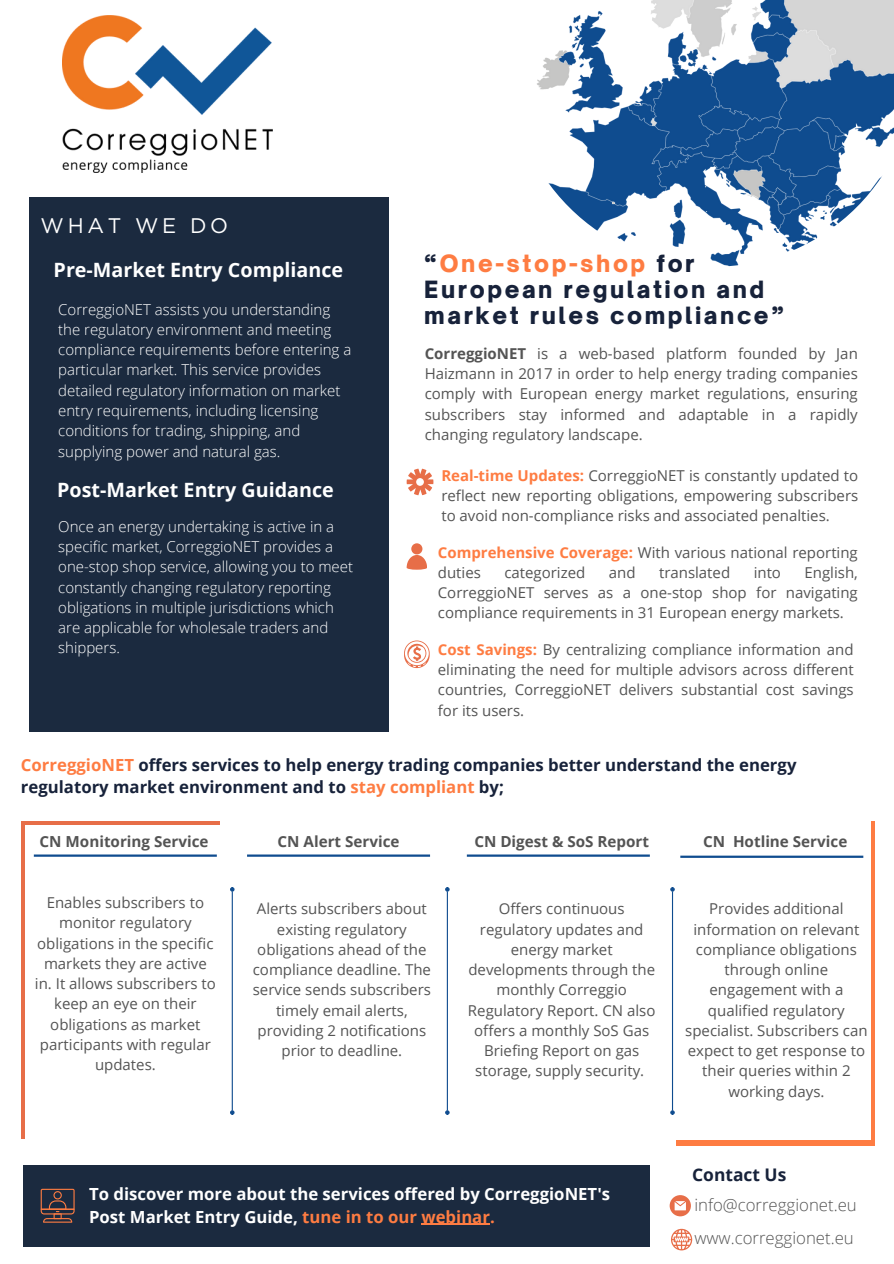
<style>
.page{position:relative;width:894px;height:1264px;background:#fff}
.page>*{position:absolute;margin:0;border:0;box-sizing:border-box;transform-origin:0 0}
.t1{font:900 22.8px/25.8px "Open Sauce One";letter-spacing:.115em;color:#17223a}
.t2{font:21.15px "Gotham";letter-spacing:.175em;color:#fff}
.t3{font:700 19.65px "Open Sans";color:#fff}
.t4{font:700 17.4px "Open Sans";color:#17223a}
.t5{font:300 16.8px "Open Sans";color:#545454}
.t6{font:700 16.65px/22.5px "Open Sans";color:#17223a}
.t7{font:700 16.65px/22.5px "Open Sans";color:#fff}
.t8{font:700 15.15px "Open Sans";color:#545454}
.t9{font:15px/20.2px "Open Sans";color:#545454;text-align:justify}
.t10{font:300 15px/20.2px "Open Sans";color:#fff}
.s1{color:#fe7c42}
.s2{font-weight:700}
.s3{font-weight:700;color:#fe7c42}
</style>
<div class="page">
<div style="left:29px;top:197px;width:359px;height:534px;background:#1b2a3f"></div>
<svg style="left:406px;top:468px;width:27px;height:27px"></svg>
<div style="left:21px;top:820px;width:198px;height:318px;background:#e76e48"></div>
<img style="left:63px;top:15px;width:209px;height:158px">
<img style="left:537px;top:0;width:356px;height:267px">
<svg style="left:404px;top:640px;width:25px;height:28px"></svg>
<svg style="left:406px;top:543px;width:21px;height:26px"></svg>
<svg style="left:676px;top:821px;width:198px;height:324px;background:#fe8e5c"></svg>
<div style="left:25px;top:825px;width:198px;height:314px;background:#fff"></div>
<div style="left:671px;top:817px;width:199px;height:323px;background:#fff"></div>
<hr style="left:34px;top:854px;width:183px;height:2px;background:#0f4c8f">
<hr style="left:247px;top:854px;width:183px;height:2px;background:#0f4c8f">
<hr style="left:466px;top:854px;width:183px;height:2px;background:#0f4c8f">
<hr style="left:680px;top:855px;width:183px;height:2px;background:#0f4c8f">
<svg style="left:669px;top:1195px;width:21px;height:21px"></svg>
<svg style="left:671px;top:1228px;width:21px;height:22px"></svg>
<hr style="left:232px;top:891px;width:1px;height:219px;background:#0f4c8f">
<svg style="left:230px;top:887px;width:4px;height:4px"></svg>
<svg style="left:230px;top:1110px;width:4px;height:4px"></svg>
<div style="left:24px;top:1164px;width:625px;height:82px;background:#1b2a3f"></div>
<svg style="left:41px;top:1188px;width:33px;height:34px"></svg>
<hr style="left:421px;top:1223px;width:69px;height:1px;background:#fe7c42">
<hr style="left:446px;top:891px;width:2px;height:219px;background:#0f4c8f">
<svg style="left:445px;top:887px;width:4px;height:4px"></svg>
<svg style="left:445px;top:1110px;width:4px;height:4px"></svg>
<hr style="left:671px;top:891px;width:2px;height:219px;background:#0f4c8f">
<svg style="left:670px;top:887px;width:4px;height:4px"></svg>
<svg style="left:670px;top:1110px;width:4px;height:4px"></svg>
<h3 class="t2" style="left:41px;top:212px;width:189px">WHAT WE DO</h3>
<p class="t3" style="left:54px;top:256px;width:291px">Pre-Market Entry Compliance</p>
<p class="t10" style="left:58px;top:299px;width:294px">CorreggioNET assists you understanding the regulatory environment and meeting compliance requirements before entering a particular market. This service provides detailed regulatory information on market entry requirements, including licensing conditions for trading, shipping, and supplying power and natural gas.</p>
<p class="t3" style="left:57px;top:475px;width:278px">Post-Market Entry Guidance</p>
<p class="t10" style="left:58px;top:516px;width:296px">Once an energy undertaking is active in a specific market, CorreggioNET provides a one-stop shop service, allowing you to meet constantly changing regulatory reporting obligations in multiple jurisdictions which are applicable for wholesale traders and shippers.</p>
<p class="t1" style="left:424px;top:250px;width:361px">“<span class="s1">One-stop-shop</span> for<br>European regulation and market rules compliance”</p>
<p class="t9" style="left:424px;top:343px;width:434px"><span class="s2">CorreggioNET</span> is a web-based platform founded by Jan Haizmann in 2017 in order to help energy trading companies comply with European energy market regulations, ensuring subscribers stay informed and adaptable in a rapidly changing regulatory landscape.</p>
<h3 class="t9" style="left:441px;top:464px;width:418px"><span class="s3">Real-time Updates:</span> CorreggioNET is constantly updated to reflect new reporting obligations, empowering subscribers to avoid non-compliance risks and associated penalties.</h3>
<h2 class="t9" style="left:437px;top:541px;width:421px"><span class="s3">Comprehensive Coverage:</span> With various national reporting duties</h2>
<h2 class="t9" style="left:437px;top:562px;width:421px;text-indent:366px">English, CorreggioNET serves as a one-stop shop for navigating compliance requirements in 31 European energy markets.</h2>
<h2 class="t9" style="left:504px;top:562px;width:82px">categorized</h2>
<h2 class="t9" style="left:608px;top:562px;width:28px">and</h2>
<h2 class="t9" style="left:658px;top:562px;width:73px">translated</h2>
<h2 class="t9" style="left:753px;top:562px;width:29px">into</h2>
<p class="t9" style="left:437px;top:638px;width:417px"><span class="s3">Cost Savings:</span> By centralizing compliance information and eliminating the need for multiple advisors across different countries, CorreggioNET delivers substantial cost savings for its users.</p>
<p class="t6" style="left:21px;top:753px;width:776px"><span class="s1">CorreggioNET</span> offers services to help energy trading companies better understand the energy regulatory market environment and to <span class="s1">stay compliant</span> by;</p>
<p class="t8" style="left:40px;top:831px;width:170px">CN Monitoring Service</p>
<h4 class="t8" style="left:277px;top:831px;width:123px">CN Alert Service</h4>
<p class="t8" style="left:474px;top:831px;width:176px">CN Digest &amp; SoS Report</p>
<p class="t8" style="left:702px;top:831px;width:146px">CN Hotline Service</p>
<p class="t9" style="left:35px;top:892px;width:182px;text-align:center">Enables subscribers to monitor regulatory obligations in the specific markets they are active in. It allows subscribers to keep an eye on their obligations as market participants with regular updates.</p>
<h6 class="t9" style="left:253px;top:898px;width:180px;text-align:center">Alerts subscribers about existing regulatory obligations ahead of the compliance deadline. The service sends subscribers timely email alerts, providing 2 notifications prior to deadline.</h6>
<h6 class="t9" style="left:468px;top:898px;width:189px;text-align:center">Offers continuous regulatory updates and energy market developments through the monthly Correggio<br>Regulatory Report. CN also offers a monthly SoS Gas<br>Briefing Report on gas storage, supply security.</h6>
<p class="t7" style="left:89px;top:1182px;width:522px">To discover more about the services offered by CorreggioNET's<br>Post Market Entry Guide, <span class="s1">tune in to our webinar.</span></p>
<h6 class="t9" style="left:685px;top:898px;width:184px;text-align:center">Provides additional information on relevant compliance obligations through online engagement with a qualified regulatory specialist. Subscribers can expect to get response to their queries within 2 working days.</h6>
<p class="t4" style="left:692px;top:1162px;width:96px">Contact Us</p>
<h6 class="t5" style="left:694px;top:1193px;width:164px">info@correggionet.eu</h6>
<p class="t5" style="left:694px;top:1225px;width:161px">www.correggionet.eu</p>
</div>
